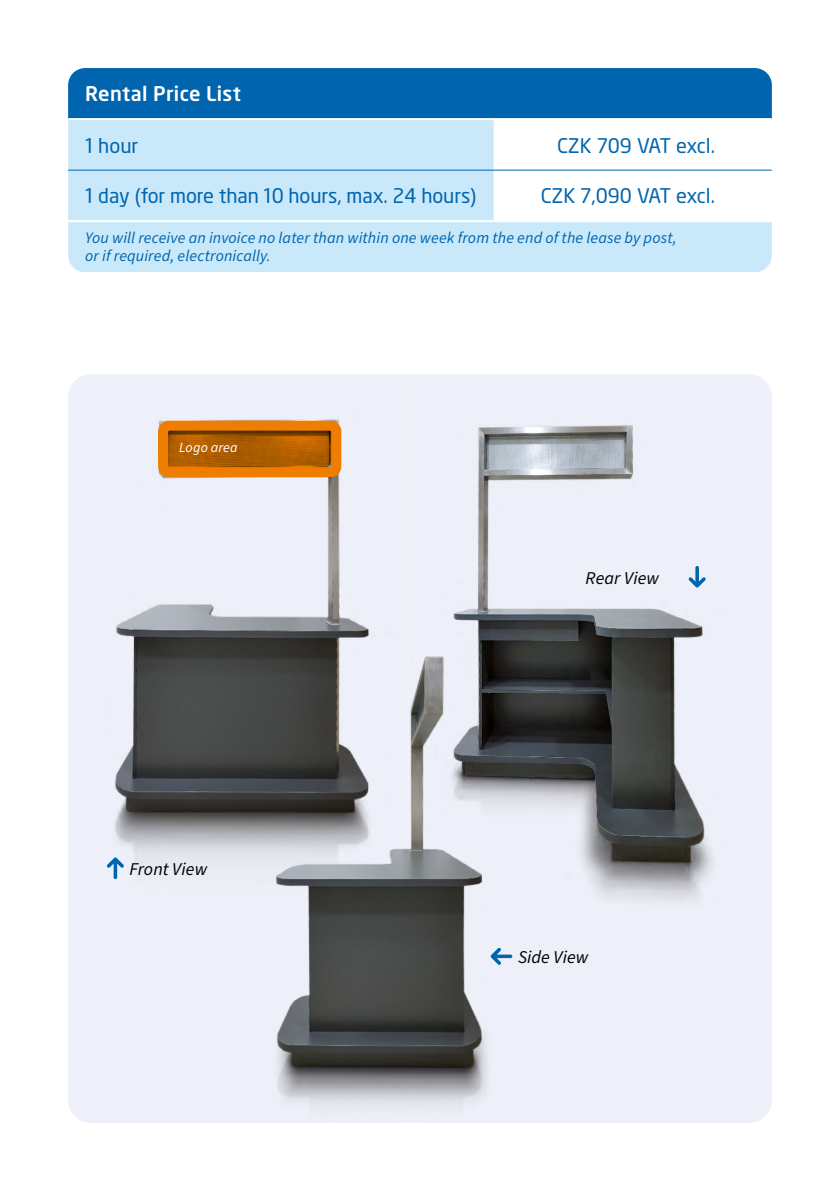
<style>
.page{position:relative;width:840px;height:1191px;background:#fff}
.page>*{position:absolute;margin:0;border:0;box-sizing:border-box;transform-origin:0 0}
.t1{font:20px "Neo Sans Pro LP";letter-spacing:-.005em;color:#0065ae}
.t2{font:500 20px "Neo Sans Pro LP";letter-spacing:.015em;color:#fff}
.t3{font:italic 18px "Source Sans Pro";letter-spacing:.005em;color:#000}
.t4{font:italic 16px/18px "Source Sans Pro";letter-spacing:.005em;color:#0065ae}
.t5{font:italic 14px "Source Sans Pro";letter-spacing:.01em;color:#fff}
</style>
<div class="page">
<div style="left:68px;top:374px;width:340px;height:749px;background:#eef0f9"></div>
<img style="left:70px;top:391px;width:336px;height:625px">
<div style="left:408px;top:374px;width:363px;height:749px;background:#eef0f9"></div>
<img style="left:408px;top:391px;width:363px;height:580px">
<img style="left:238px;top:641px;width:282px;height:482px">
<div style="left:68px;top:68px;width:703px;height:51px;background:#0065ae"></div>
<div style="left:68px;top:120px;width:703px;height:152px;background:#c9e9fb"></div>
<svg style="left:493px;top:120px;width:278px;height:100px"></svg>
<hr style="left:68px;top:118px;width:425px;height:2px;background:#fff">
<hr style="left:493px;top:118px;width:278px;height:2px;background:#fff">
<hr style="left:68px;top:220px;width:425px;height:2px;background:#fff">
<hr style="left:493px;top:220px;width:278px;height:2px;background:#fff">
<hr style="left:68px;top:170px;width:425px;height:1px;background:#0065ae">
<hr style="left:493px;top:170px;width:278px;height:1px;background:#0065ae">
<svg style="left:107px;top:857px;width:17px;height:22px"></svg>
<svg style="left:490px;top:947px;width:22px;height:18px"></svg>
<svg style="left:688px;top:566px;width:17px;height:21px"></svg>
<svg style="left:158px;top:423px;width:173px;height:47px;background:#a75900"></svg>
<div style="left:158px;top:420px;width:183px;height:57px;border:10px solid #ef7d00;border-radius:6px"></div>
<p class="t2" style="left:85px;top:81px;width:157px">Rental Price List</p>
<p class="t1" style="left:85px;top:133px;width:55px">1 hour</p>
<p class="t1" style="left:556px;top:133px;width:159px">CZK 709 VAT excl.</p>
<p class="t1" style="left:85px;top:184px;width:392px">1 day (for more than 10 hours, max. 24 hours)</p>
<p class="t1" style="left:540px;top:184px;width:176px">CZK 7,090 VAT excl.</p>
<p class="t4" style="left:85px;top:229px;width:593px">You will receive an invoice no later than within one week from the end of the lease by post, or if required, electronically.</p>
<p class="t5" style="left:179px;top:438px;width:60px">Logo area</p>
<p class="t3" style="left:129px;top:857px;width:79px">Front View</p>
<p class="t3" style="left:585px;top:565px;width:75px">Rear View</p>
<p class="t3" style="left:517px;top:945px;width:72px">Side View</p>
</div>
